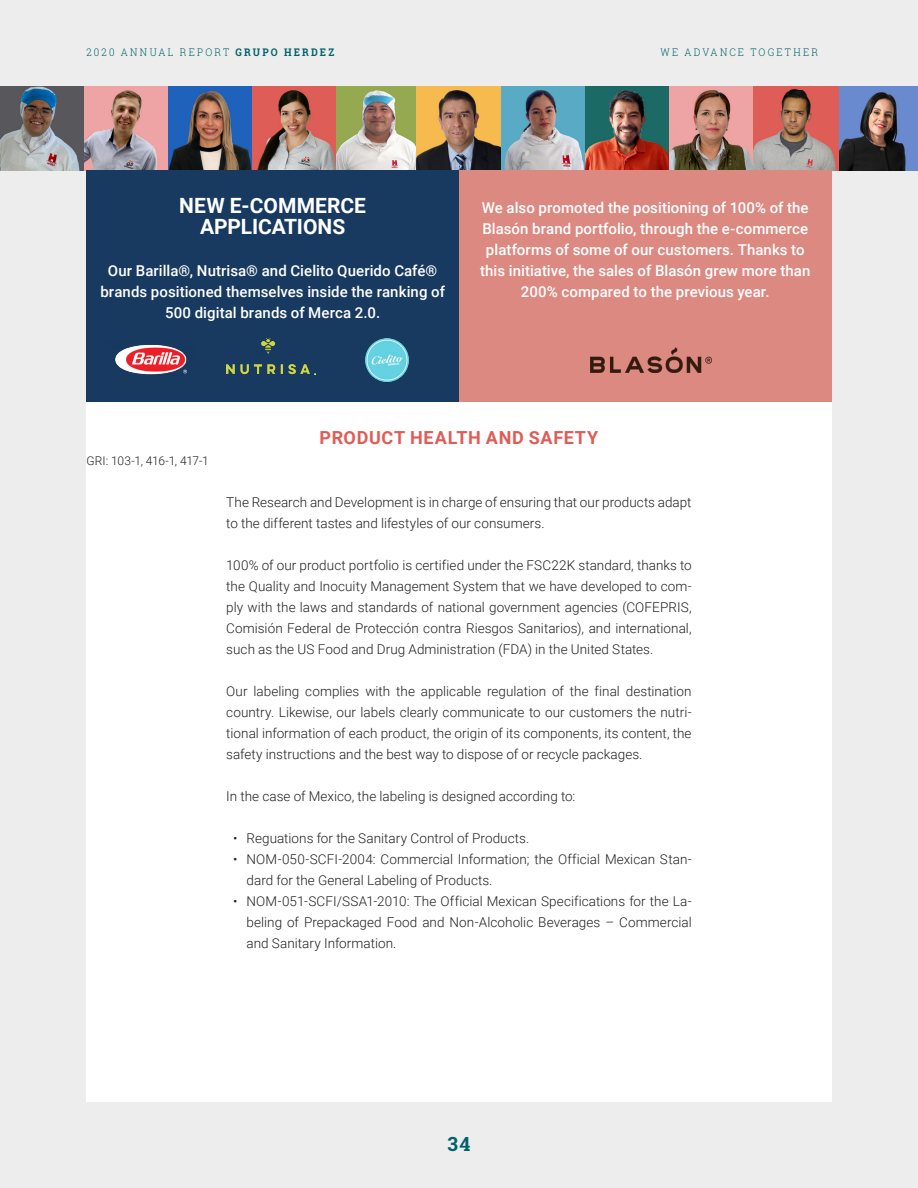
<style>
.page{position:relative;width:918px;height:1188px;background:#ededed}
.page>*{position:absolute;margin:0;border:0;box-sizing:border-box;transform-origin:0 0}
.GRI{font:700 21px "Roboto";color:#fff}
.t1{font:700 19.5px "Roboto Slab";color:#00626b}
.SUBTITULO{font:700 18px "Roboto";letter-spacing:.04em;color:#de5d57}
.GRI-2{font:500 15px/21px "Roboto";letter-spacing:.005em;color:#fff;text-align:center}
.TEXTO-GENERAL{font:300 13.5px/21px "Roboto";color:#231f20;text-align:justify}
.GRI-3{font:300 12px "Roboto";letter-spacing:-.025em;color:#231f20}
.t2{font:300 10.5px "Roboto Slab";letter-spacing:.225em;color:#00626b;scale:.93 1}
.s1{font-weight:700}
</style>
<div class="page">
<div style="left:86px;top:86px;width:746px;height:1016px;background:#fff"></div>
<img style="left:421px;top:86px;width:497px;height:85px">
<img style="left:0;top:86px;width:421px;height:85px">
<div style="left:86px;top:171px;width:373px;height:231px;background:#183a61"></div>
<div style="left:459px;top:171px;width:373px;height:231px;background:#db8981"></div>
<img style="left:115px;top:344px;width:72px;height:31px">
<img style="left:226px;top:339px;width:90px;height:36px">
<img style="left:366px;top:339px;width:43px;height:43px">
<img style="left:591px;top:348px;width:121px;height:25px">
<p class="t2" style="left:86px;top:45px;width:268px">2020 ANNUAL REPORT <span class="s1">GRUPO HERDEZ</span></p>
<p class="t2" style="left:660px;top:45px;width:171px">WE ADVANCE TOGETHER</p>
<p class="GRI" style="left:179px;top:191px;width:188px">NEW E-COMMERCE</p>
<p class="GRI" style="left:200px;top:212px;width:147px">APPLICATIONS</p>
<p class="GRI-2" style="left:100px;top:260px;width:346px">Our Barilla®, Nutrisa® and Cielito Querido Café® brands positioned themselves inside the ranking of<br>500 digital brands of Merca 2.0.</p>
<p class="GRI-2" style="left:480px;top:197px;width:332px">We also promoted the positioning of 100% of the Blasón brand portfolio, through the e-commerce platforms of some of our customers. Thanks to this initiative, the sales of Blasón grew more than 200% compared to the previous year.</p>
<p class="GRI-3" style="left:86px;top:452px;width:124px">GRI: 103-1, 416-1, 417-1</p>
<p class="SUBTITULO" style="left:320px;top:425px;width:280px">PRODUCT HEALTH AND SAFETY</p>
<p class="TEXTO-GENERAL" style="left:226px;top:491px;width:467px">The Research and Development is in charge of ensuring that our products adapt to the different tastes and lifestyles of our consumers.</p>
<p class="TEXTO-GENERAL" style="left:226px;top:554px;width:467px">100% of our product portfolio is certified under the FSC22K standard, thanks to the Quality and Inocuity Management System that we have developed to com&shy;ply with the laws and standards of national government agencies (COFEPRIS, Comisión Federal de Protección contra Riesgos Sanitarios), and international, such as the US Food and Drug Administration (FDA) in the United States.</p>
<p class="TEXTO-GENERAL" style="left:226px;top:680px;width:467px">Our labeling complies with the applicable regulation of the final destination country. Likewise, our labels clearly communicate to our customers the nutri&shy;tional information of each product, the origin of its components, its content, the safety instructions and the best way to dispose of or recycle packages.</p>
<p class="TEXTO-GENERAL" style="left:226px;top:785px;width:351px">In the case of Mexico, the labeling is designed according to:</p>
<p class="TEXTO-GENERAL" style="left:233px;top:827px;width:298px">• Reguations for the Sanitary Control of Products.</p>
<p class="TEXTO-GENERAL" style="left:247px;top:848px;width:447px;text-indent:-14px">• NOM-050-SCFI-2004: Commercial Information; the Official Mexican Stan&shy;dard for the General Labeling of Products.</p>
<p class="TEXTO-GENERAL" style="left:247px;top:890px;width:447px;text-indent:-14px">• NOM-051-SCFI/SSA1-2010: The Official Mexican Specifications for the La&shy;beling of Prepackaged Food and Non-Alcoholic Beverages – Commercial and Sanitary Information.</p>
<h2 class="t1" style="left:448px;top:1130px;width:24px">34</h2>
</div>
